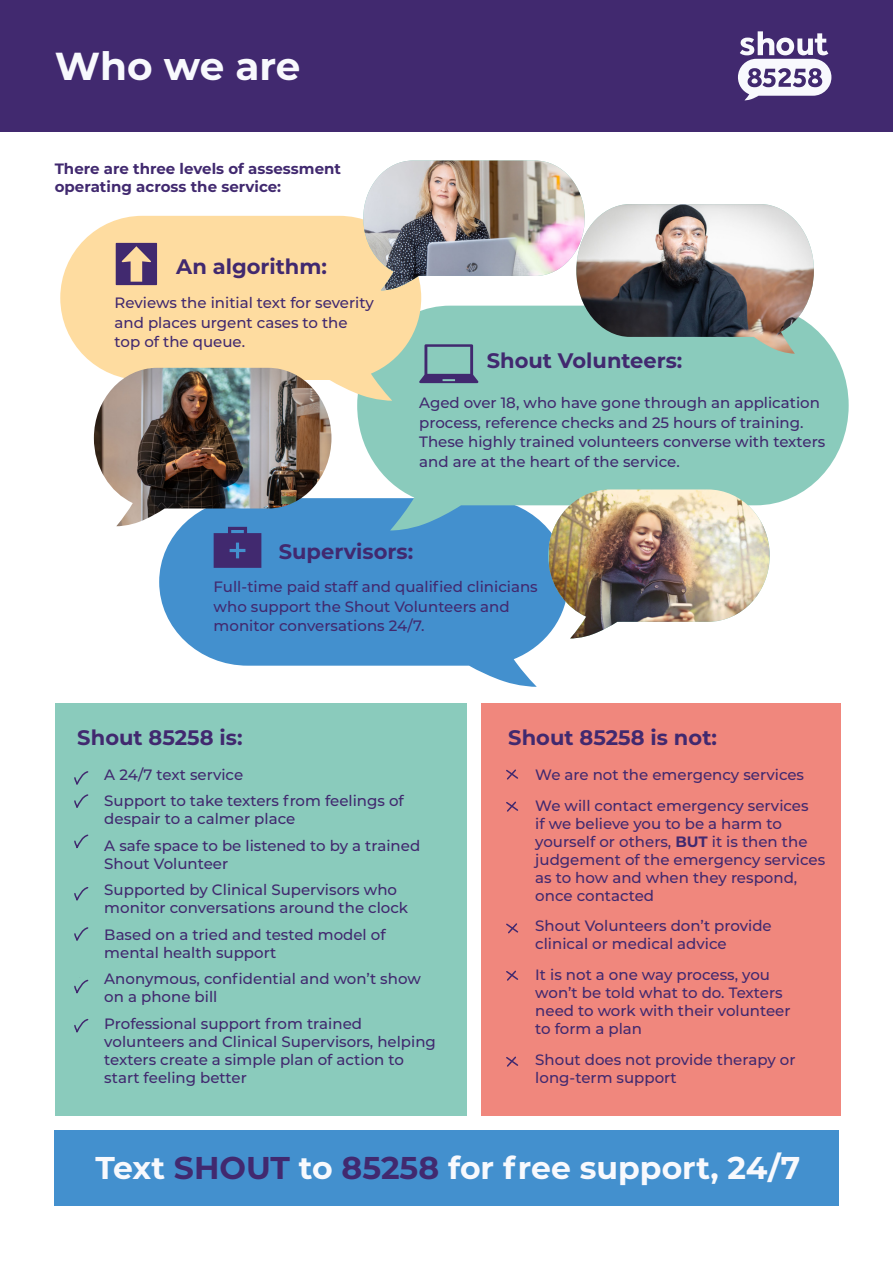
<style>
.page{position:relative;width:893px;height:1263px;background:#fff}
.page>*{position:absolute;margin:0;border:0;box-sizing:border-box;transform-origin:0 0}
.t1{font:700 39px "Montserrat";color:#f8f9fd}
.t2{font:700 31.5px "Montserrat";color:#f8f9fd}
.t3{font:700 21px "Montserrat";color:#41296f}
.t4{font:500 15px/18px "Montserrat";color:#41296f}
.t5{font:700 15px/18px "Montserrat";color:#41296f}
.s1{font-weight:700}
.s2{color:#41296f}
</style>
<div class="page">
<div style="left:0;top:0;width:893px;height:132px;background:#41296f"></div>
<svg style="left:738px;top:31px;width:93px;height:70px"></svg>
<div style="left:482px;top:703px;width:359px;height:412px;background:#f0877d"></div>
<div style="left:55px;top:703px;width:412px;height:412px;background:#8acbbc"></div>
<div style="left:55px;top:1130px;width:784px;height:75px;background:#4390ce"></div>
<svg style="left:74px;top:771px;width:15px;height:37px"></svg>
<svg style="left:74px;top:834px;width:15px;height:15px"></svg>
<svg style="left:74px;top:887px;width:15px;height:14px"></svg>
<svg style="left:74px;top:927px;width:15px;height:14px"></svg>
<svg style="left:74px;top:979px;width:15px;height:15px"></svg>
<svg style="left:74px;top:1018px;width:15px;height:15px"></svg>
<svg style="left:506px;top:769px;width:12px;height:11px"></svg>
<svg style="left:506px;top:801px;width:13px;height:11px"></svg>
<svg style="left:506px;top:923px;width:13px;height:11px"></svg>
<svg style="left:506px;top:970px;width:13px;height:11px"></svg>
<svg style="left:506px;top:1056px;width:13px;height:11px"></svg>
<svg style="left:159px;top:498px;width:389px;height:189px;fill:#4390ce"></svg>
<svg style="left:357px;top:328px;width:492px;height:202px;background:#91ccc4"></svg>
<svg style="left:214px;top:527px;width:47px;height:41px;background:#41397e"></svg>
<img style="left:549px;top:489px;width:221px;height:149px">
<svg style="left:60px;top:216px;width:361px;height:185px;background:#fcdea7"></svg>
<svg style="left:116px;top:243px;width:41px;height:42px;background:#74597c"></svg>
<img style="left:363px;top:161px;width:451px;height:222px">
<img style="left:576px;top:204px;width:238px;height:150px">
<img style="left:94px;top:368px;width:237px;height:158px">
<h1 class="t1" style="left:55px;top:38px;width:247px">Who we are</h1>
<p class="t5" style="left:55px;top:159px;width:288px">There are three levels of assessment operating across the service:</p>
<p class="t3" style="left:176px;top:251px;width:152px">An algorithm:</p>
<p class="t4" style="left:115px;top:293px;width:261px;line-height:19.5px">Reviews the initial text for severity and places urgent cases to the</p>
<p class="t4" style="left:115px;top:332px;width:132px">top of the queue.</p>
<p class="t3" style="left:487px;top:345px;width:197px">Shout Volunteers:</p>
<p class="t4" style="left:419px;top:392px;width:408px;line-height:19.5px">Aged over 18, who have gone through an application process, reference checks and 25 hours of training.<br>These highly trained volunteers converse with texters and are at the heart of the service.</p>
<p class="t3" style="left:279px;top:536px;width:136px">Supervisors:</p>
<p class="t4" style="left:214px;top:576px;width:326px;line-height:19.5px">Full-time paid staff and qualified clinicians who support the Shout Volunteers and monitor conversations 24/7.</p>
<p class="t3" style="left:77px;top:722px;width:167px">Shout 85258 is:</p>
<p class="t4" style="left:77px;top:765px;width:167px"><span class="s1">•</span> A 24/7 text service</p>
<p class="t4" style="left:104px;top:791px;width:301px;text-indent:-27px"><span class="s1">•</span> Support to take texters from feelings of despair to a calmer place</p>
<p class="t4" style="left:104px;top:836px;width:317px;text-indent:-27px"><span class="s1">•</span> A safe space to be listened to by a trained<br>Shout Volunteer</p>
<p class="t4" style="left:104px;top:880px;width:305px;text-indent:-27px"><span class="s1">•</span> Supported by Clinical Supervisors who monitor conversations around the clock</p>
<p class="t4" style="left:104px;top:925px;width:283px;text-indent:-27px"><span class="s1">•</span> Based on a tried and tested model of mental health support</p>
<p class="t4" style="left:104px;top:969px;width:318px;text-indent:-27px"><span class="s1">•</span> Anonymous, confidential and won’t show on a phone bill</p>
<p class="t4" style="left:104px;top:1014px;width:333px;text-indent:-27px"><span class="s1">•</span> Professional support from trained volunteers and Clinical Supervisors, helping texters create a simple plan of action to start feeling better</p>
<p class="t3" style="left:508px;top:722px;width:210px">Shout 85258 is not:</p>
<p class="t4" style="left:508px;top:765px;width:297px"><span class="s1">•</span> We are not the emergency services</p>
<p class="t4" style="left:535px;top:796px;width:291px;text-indent:-27px"><span class="s1">•</span> We will contact emergency services<br>if we believe you to be a harm to yourself or others, <span class="s1">BUT</span> it is then the judgement of the emergency services as to how and when they respond, once contacted</p>
<p class="t4" style="left:535px;top:916px;width:238px;text-indent:-27px"><span class="s1">•</span> Shout Volunteers don’t provide clinical or medical advice</p>
<p class="t4" style="left:535px;top:965px;width:257px;text-indent:-27px"><span class="s1">•</span> It is not a one way process, you won’t be told what to do. Texters need to work with their volunteer to form a plan</p>
<p class="t4" style="left:535px;top:1050px;width:262px;text-indent:-27px"><span class="s1">•</span> Shout does not provide therapy or long-term support</p>
<p class="t2" style="left:95px;top:1145px;width:706px">Text <span class="s2">SHOUT</span> to <span class="s2">85258</span> for free support, 24/7</p>
</div>
